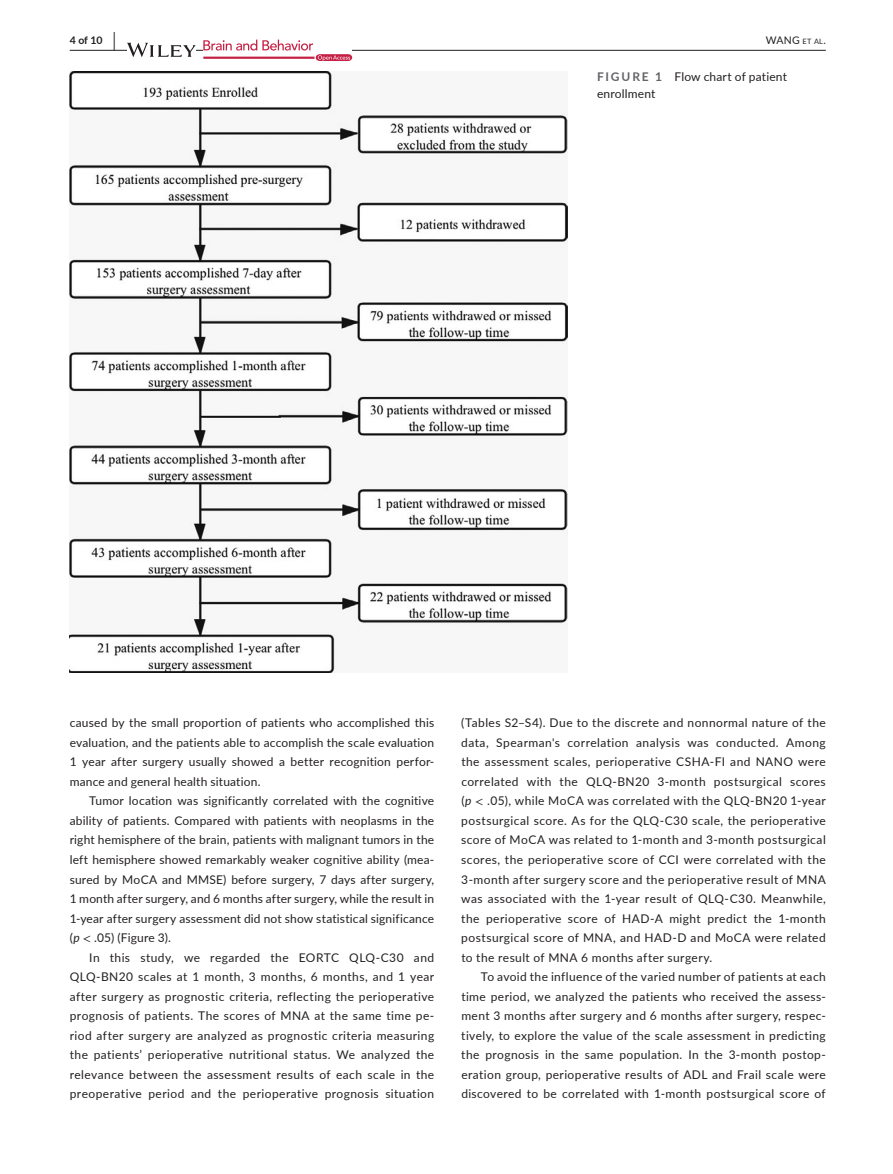
<style>
.page{position:relative;width:893px;height:1174px;background:#fff}
.page>*{position:absolute;margin:0;border:0;box-sizing:border-box;transform-origin:0 0}
.t1{font:12px/19.5px "Lato";letter-spacing:.025em;color:#231f20;text-align:justify}
.t2{font:10.5px "Lato";color:#231f20}
.t3{font:700 10.5px "Lato";color:#231f20}
.s1{font-size:19.5px}
.s2{font-size:7.35px}
.s3{font-weight:700;color:#636366}
.s4{font-style:italic}
.s5{font-family:"STIX"}
</style>
<div class="page">
<hr style="left:70px;top:50px;width:756px;height:1px;background:#231f20">
<svg style="left:127px;top:43px;width:69px;height:14px"></svg>
<svg style="left:203px;top:40px;width:149px;height:21px"></svg>
<img style="left:70px;top:72px;width:497px;height:600px">
<p class="t3" style="left:70px;top:33px;width:48px">4 of 10 <span class="s1">|</span></p>
<p class="t2" style="left:766px;top:33px;width:61px">WANG <span class="s2">et al</span>.</p>
<p class="t1" style="left:597px;top:68px;width:191px;line-height:16.5px"><span class="s3">FIGURE 1</span> Flow chart of patient enrollment</p>
<p class="t1" style="left:70px;top:713px;width:366px">caused by the small proportion of patients who accomplished this evaluation, and the patients able to accomplish the scale evaluation 1 year after surgery usually showed a better recognition perfor&shy;mance and general health situation.</p>
<p class="t1" style="left:70px;top:791px;width:366px;text-indent:20px">Tumor location was significantly correlated with the cognitive ability of patients. Compared with patients with neoplasms in the right hemisphere of the brain, patients with malignant tumors in the left hemisphere showed remarkably weaker cognitive ability (mea&shy;sured by MoCA and MMSE) before surgery, 7 days after surgery, 1 month after surgery, and 6 months after surgery, while the result in 1-year after surgery assessment did not show statistical significance (<span class="s4">p</span> <span class="s5">&lt;</span> .05) (Figure 3).</p>
<p class="t1" style="left:70px;top:947px;width:366px;text-indent:19px">In this study, we regarded the EORTC QLQ-C30 and QLQ-BN20 scales at 1 month, 3 months, 6 months, and 1 year after surgery as prognostic criteria, reflecting the perioperative prognosis of patients. The scores of MNA at the same time pe&shy;riod after surgery are analyzed as prognostic criteria measuring the patients’ perioperative nutritional status. We analyzed the relevance between the assessment results of each scale in the preoperative period and the perioperative prognosis situation</p>
<p class="t1" style="left:461px;top:713px;width:366px">(Tables S2–S4). Due to the discrete and nonnormal nature of the data, Spearman's correlation analysis was conducted. Among the assessment scales, perioperative CSHA-FI and NANO were correlated with the QLQ-BN20 3-month postsurgical scores (<span class="s4">p</span> <span class="s5">&lt;</span> .05), while MoCA was correlated with the QLQ-BN20 1-year postsurgical score. As for the QLQ-C30 scale, the perioperative score of MoCA was related to 1-month and 3-month postsurgical scores, the perioperative score of CCI were correlated with the 3-month after surgery score and the perioperative result of MNA was associated with the 1-year result of QLQ-C30. Meanwhile, the perioperative score of HAD-A might predict the 1-month postsurgical score of MNA, and HAD-D and MoCA were related to the result of MNA 6 months after surgery.</p>
<p class="t1" style="left:461px;top:966px;width:366px;text-indent:20px">To avoid the influence of the varied number of patients at each time period, we analyzed the patients who received the assess&shy;ment 3 months after surgery and 6 months after surgery, respec&shy;tively, to explore the value of the scale assessment in predicting the prognosis in the same population. In the 3-month postop&shy;eration group, perioperative results of ADL and Frail scale were discovered to be correlated with 1-month postsurgical score of</p>
</div>
